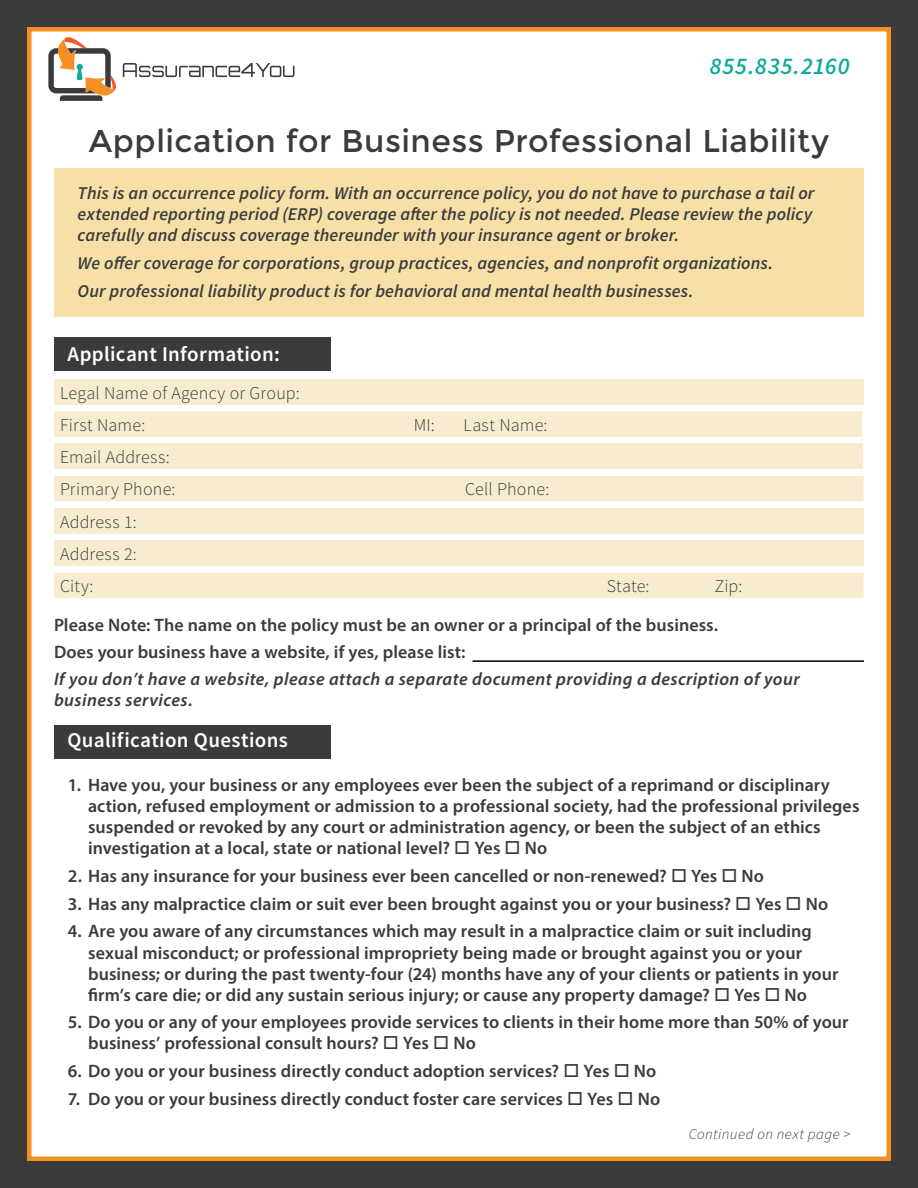
<style>
.page{position:relative;width:918px;height:1188px;background:#3b3b3b}
.page>*{position:absolute;margin:0;border:0;box-sizing:border-box;transform-origin:0 0}
.t1{font:31.5px "Montserrat";letter-spacing:.015em;color:#3b3b3b}
.t2{font:italic 600 24px "Source Sans Pro";letter-spacing:.04em;color:#10ab9a}
.t3{font:600 21px "Source Sans Pro";letter-spacing:.015em;color:#fff}
.t4{font:600 18px/21px "Myriad Pro";letter-spacing:.005em;color:#3b3b3b}
.t5{font:italic 600 18px/21px "Source Sans Pro";letter-spacing:.005em;color:#3b3b3b}
.t6{font:300 18px/32.2px "Source Sans Pro";letter-spacing:.015em;color:#3b3b3b}
.t7{font:italic 600 18px/21px "Myriad Pro";letter-spacing:.025em;color:#3b3b3b}
.t8{font:italic 300 15px "Source Sans Pro";letter-spacing:.03em;color:#3b3b3b}
</style>
<div class="page">
<div style="left:27px;top:27px;width:864px;height:1134px;background:#fff;border:4px solid #f49022"></div>
<div style="left:54px;top:379px;width:810px;height:26px;background:#f7eccf"></div>
<div style="left:54px;top:411px;width:808px;height:26px;background:#f7eccf"></div>
<div style="left:54px;top:444px;width:808px;height:25px;background:#f7eccf"></div>
<div style="left:54px;top:476px;width:810px;height:25px;background:#f7eccf"></div>
<div style="left:54px;top:508px;width:810px;height:26px;background:#f7eccf"></div>
<div style="left:54px;top:540px;width:810px;height:26px;background:#f7eccf"></div>
<div style="left:54px;top:573px;width:810px;height:25px;background:#f7eccf"></div>
<div style="left:54px;top:338px;width:277px;height:33px;background:#3b3b3b"></div>
<hr style="left:472px;top:660px;width:392px;height:2px;background:#000">
<div style="left:54px;top:169px;width:810px;height:148px;background:#f7e0a8"></div>
<div style="left:54px;top:726px;width:277px;height:33px;background:#3b3b3b"></div>
<svg style="left:123px;top:63px;width:172px;height:14px"></svg>
<svg style="left:48px;top:37px;width:68px;height:64px"></svg>
<h2 class="t2" style="left:710px;top:51px;width:142px">855.835.2160</h2>
<h1 class="t1" style="left:89px;top:123px;width:742px">Application for Business Professional Liability</h1>
<p class="t5" style="left:78px;top:183px;width:738px">This is an occurrence policy form. With an occurrence policy, you do not have to purchase a tail or extended reporting period (ERP) coverage after the policy is not needed. Please review the policy carefully and discuss coverage thereunder with your insurance agent or broker.</p>
<p class="t5" style="left:78px;top:249px;width:697px;line-height:27.8px">We offer coverage for corporations, group practices, agencies, and nonprofit organizations.<br>Our professional liability product is for behavioral and mental health businesses.</p>
<p class="t3" style="left:68px;top:341px;width:214px">Applicant Information:</p>
<p class="t6" style="left:60px;top:377px;width:241px">Legal Name of Agency or Group:<br>First Name:</p>
<p class="t6" style="left:60px;top:441px;width:117px">Email Address:<br>Primary Phone:</p>
<p class="t6" style="left:60px;top:506px;width:78px;text-align:justify">Address 1:<br>Address 2:<br>City:</p>
<p class="t6" style="left:414px;top:409px;width:22px">MI:</p>
<p class="t6" style="left:464px;top:409px;width:85px">Last Name:</p>
<p class="t6" style="left:465px;top:473px;width:86px">Cell Phone:</p>
<p class="t6" style="left:607px;top:570px;width:44px">State:</p>
<p class="t6" style="left:715px;top:570px;width:29px">Zip:</p>
<p class="t4" style="left:54px;top:611px;width:666px;line-height:27px">Please Note: The name on the policy must be an owner or a principal of the business.<br>Does your business have a website, if yes, please list:</p>
<p class="t7" style="left:54px;top:668px;width:747px">If you don’t have a website, please attach a separate document providing a description of your business services.</p>
<p class="t3" style="left:68px;top:727px;width:222px">Qualification Questions</p>
<p class="t4" style="left:88px;top:774px;width:773px;text-indent:-20px">1. Have you, your business or any employees ever been the subject of a reprimand or disciplinary action, refused employment or admission to a professional society, had the professional privileges suspended or revoked by any court or administration agency, or been the subject of an ethics investigation at a local, state or national level? □ Yes □ No</p>
<p class="t4" style="left:68px;top:865px;width:698px">2. Has any insurance for your business ever been cancelled or non-renewed? □ Yes □ No</p>
<p class="t4" style="left:68px;top:893px;width:762px">3. Has any malpractice claim or suit ever been brought against you or your business? □ Yes □ No</p>
<p class="t4" style="left:88px;top:920px;width:752px;text-indent:-20px">4. Are you aware of any circumstances which may result in a malpractice claim or suit including sexual misconduct; or professional impropriety being made or brought against you or your business; or during the past twenty-four (24) months have any of your clients or patients in your firm’s care die; or did any sustain serious injury; or cause any property damage? □ Yes □ No</p>
<p class="t4" style="left:88px;top:1011px;width:762px;text-indent:-20px">5. Do you or any of your employees provide services to clients in their home more than 50% of your business’ professional consult hours? □ Yes □ No</p>
<p class="t4" style="left:68px;top:1060px;width:590px">6. Do you or your business directly conduct adoption services? □ Yes □ No</p>
<p class="t4" style="left:68px;top:1088px;width:594px">7. Do you or your business directly conduct foster care services □ Yes □ No</p>
<p class="t8" style="left:689px;top:1124px;width:163px">Continued on next page &gt;</p>
</div>
